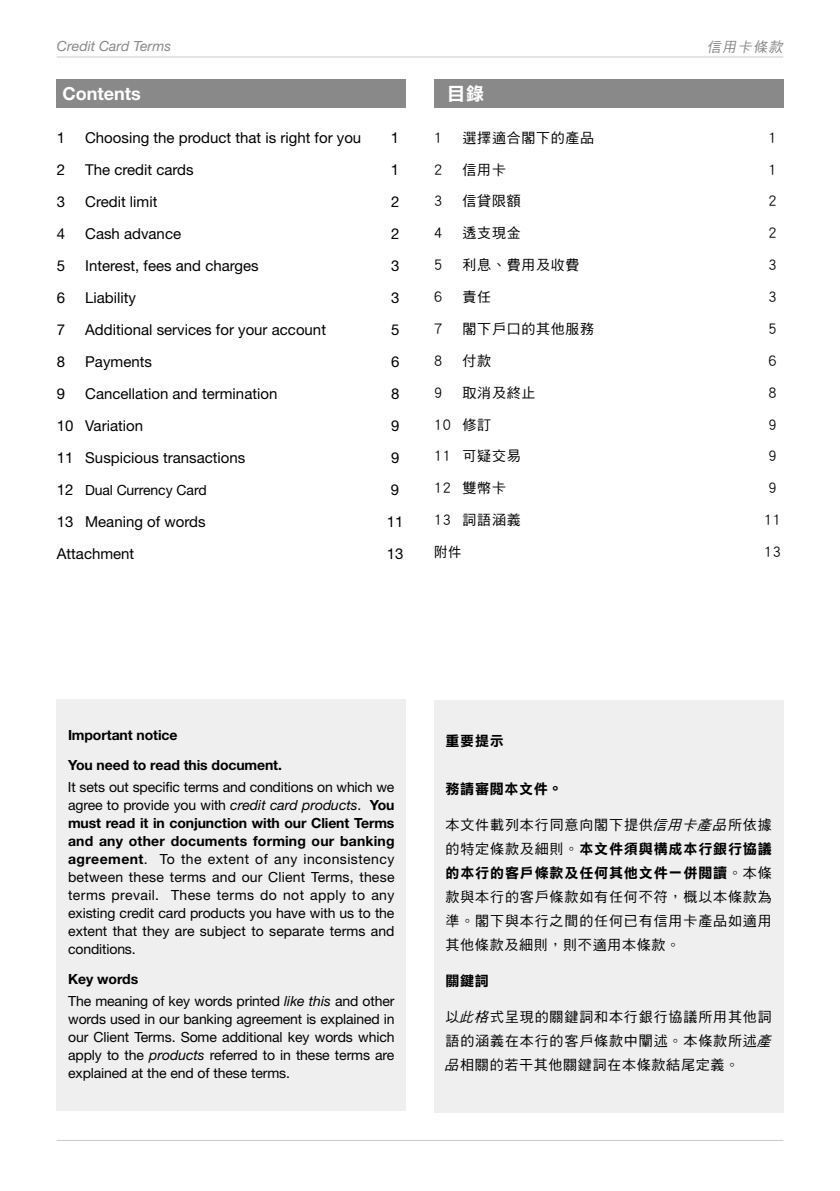
<style>
.page{position:relative;width:840px;height:1191px;background:#fff}
.page>*{position:absolute;margin:0;border:0;box-sizing:border-box;transform-origin:0 0}
.t1{font:700 18px "Helvetica Neue LT Std";color:#fff}
.t2{font:18px "DF Li Hei Bd HK BF";color:#fff}
.t3{font:15px "Helvetica Neue LT Std";color:#000}
.t4{font:14px/18px "Helvetica Neue LT Std";letter-spacing:-.005em;color:#000;text-align:justify}
.t5{font:14px/24px "DF Hei Md HKSCSP U";letter-spacing:.05em;color:#000;text-align:justify}
.t6{font:14px/24px "DF Li Hei Bd HK BF";letter-spacing:.06em;color:#000}
.t7{font:700 14px/30px "Helvetica Neue LT Std";letter-spacing:-.01em;color:#000}
.t8{font:italic 14px "Helvetica Neue LT Std";color:#898989}
.t9{font:italic 14px "DF Hei Md HKSCSP U";color:#898989}
.t10{font:14px "DF Hei Md HKSCSP U";letter-spacing:.05em;color:#000;scale:.95 1}
.s1{font-size:15px}
.s2{font-style:italic}
.s3{font-weight:700}
.s4{font-family:"DF Hei Md HKSCSP U"}
</style>
<div class="page">
<hr style="left:57px;top:1140px;width:725px;height:1px;background:#c9caca">
<hr style="left:57px;top:56px;width:725px;height:1px;background:#c9caca">
<div style="left:434px;top:700px;width:348px;height:412px;background:#efefef"></div>
<div style="left:434px;top:79px;width:348px;height:29px;background:#898989"></div>
<div style="left:57px;top:699px;width:348px;height:412px;background:#efefef"></div>
<div style="left:57px;top:79px;width:348px;height:29px;background:#898989"></div>
<p class="t8" style="left:57px;top:38px;width:115px">Credit Card Terms</p>
<p class="t9" style="left:706px;top:40px;width:80px">信用卡條款</p>
<p class="t1" style="left:62px;top:82px;width:80px">Contents</p>
<p class="t2" style="left:447px;top:85px;width:38px">目錄</p>
<p class="t3" style="left:57px;top:129px;width:10px">1</p>
<p class="t3" style="left:85px;top:129px;width:277px">Choosing the product that is right for you</p>
<p class="t3" style="left:391px;top:129px;width:10px">1</p>
<p class="t3" style="left:57px;top:161px;width:10px">2</p>
<p class="t3" style="left:85px;top:161px;width:110px">The credit cards</p>
<p class="t3" style="left:391px;top:161px;width:10px">1</p>
<p class="t3" style="left:57px;top:193px;width:10px">3</p>
<p class="t3" style="left:85px;top:193px;width:74px">Credit limit</p>
<p class="t3" style="left:391px;top:193px;width:10px">2</p>
<p class="t3" style="left:57px;top:225px;width:10px">4</p>
<p class="t3" style="left:85px;top:225px;width:97px">Cash advance</p>
<p class="t3" style="left:391px;top:225px;width:10px">2</p>
<p class="t3" style="left:57px;top:257px;width:10px">5</p>
<p class="t3" style="left:85px;top:257px;width:175px">Interest, fees and charges</p>
<p class="t3" style="left:391px;top:257px;width:10px">3</p>
<p class="t3" style="left:57px;top:289px;width:10px">6</p>
<p class="t3" style="left:85px;top:289px;width:52px">Liability</p>
<p class="t3" style="left:391px;top:289px;width:10px">3</p>
<p class="t3" style="left:57px;top:321px;width:10px">7</p>
<p class="t3" style="left:85px;top:321px;width:242px">Additional services for your account</p>
<p class="t3" style="left:391px;top:321px;width:10px">5</p>
<p class="t3" style="left:57px;top:353px;width:10px">8</p>
<p class="t3" style="left:85px;top:353px;width:68px">Payments</p>
<p class="t3" style="left:391px;top:353px;width:10px">6</p>
<p class="t3" style="left:57px;top:385px;width:10px">9</p>
<p class="t3" style="left:85px;top:385px;width:193px">Cancellation and termination</p>
<p class="t3" style="left:391px;top:385px;width:10px">8</p>
<p class="t3" style="left:57px;top:417px;width:88px">10 Variation</p>
<p class="t3" style="left:391px;top:417px;width:10px">9</p>
<p class="t3" style="left:57px;top:449px;width:190px">11 Suspicious transactions</p>
<p class="t3" style="left:391px;top:449px;width:10px">9</p>
<p class="t4" style="left:57px;top:480px;width:151px"><span class="s1">12</span> Dual Currency Card</p>
<p class="t3" style="left:391px;top:481px;width:10px">9</p>
<p class="t3" style="left:57px;top:513px;width:150px">13 Meaning of words</p>
<p class="t3" style="left:386px;top:513px;width:18px">11</p>
<p class="t3" style="left:57px;top:545px;width:79px">Attachment</p>
<p class="t3" style="left:386px;top:545px;width:18px">13</p>
<p class="t5" style="left:434px;top:125px;width:10px">1</p>
<p class="t5" style="left:462px;top:125px;width:133px">選擇適合閣下的產品</p>
<p class="t5" style="left:768px;top:125px;width:10px">1</p>
<p class="t5" style="left:434px;top:157px;width:10px">2</p>
<p class="t5" style="left:462px;top:157px;width:45px">信用卡</p>
<p class="t5" style="left:768px;top:157px;width:10px">1</p>
<p class="t5" style="left:434px;top:189px;width:10px">3</p>
<p class="t5" style="left:462px;top:189px;width:60px">信貸限額</p>
<p class="t5" style="left:768px;top:189px;width:10px">2</p>
<p class="t5" style="left:434px;top:221px;width:10px">4</p>
<p class="t5" style="left:462px;top:221px;width:60px">透支現金</p>
<p class="t5" style="left:768px;top:221px;width:10px">2</p>
<p class="t5" style="left:434px;top:253px;width:10px">5</p>
<p class="t5" style="left:462px;top:253px;width:118px">利息、費用及收費</p>
<p class="t5" style="left:768px;top:253px;width:10px">3</p>
<p class="t5" style="left:434px;top:285px;width:10px">6</p>
<p class="t5" style="left:462px;top:285px;width:30px">責任</p>
<p class="t5" style="left:768px;top:285px;width:10px">3</p>
<p class="t5" style="left:434px;top:317px;width:10px">7</p>
<p class="t5" style="left:462px;top:317px;width:133px">閣下戶口的其他服務</p>
<p class="t5" style="left:768px;top:317px;width:10px">5</p>
<p class="t5" style="left:434px;top:348px;width:10px">8</p>
<p class="t5" style="left:462px;top:348px;width:30px">付款</p>
<p class="t5" style="left:768px;top:348px;width:10px">6</p>
<p class="t5" style="left:434px;top:380px;width:10px">9</p>
<p class="t5" style="left:462px;top:380px;width:74px">取消及終止</p>
<p class="t5" style="left:768px;top:380px;width:10px">8</p>
<p class="t5" style="left:434px;top:412px;width:59px">10 修訂</p>
<p class="t5" style="left:768px;top:412px;width:10px">9</p>
<p class="t5" style="left:434px;top:444px;width:88px">11 可疑交易</p>
<p class="t5" style="left:768px;top:444px;width:10px">9</p>
<p class="t5" style="left:434px;top:476px;width:73px">12 雙幣卡</p>
<p class="t5" style="left:768px;top:476px;width:10px">9</p>
<p class="t5" style="left:434px;top:508px;width:88px">13 詞語涵義</p>
<p class="t5" style="left:763px;top:508px;width:18px">11</p>
<p class="t10" style="left:434px;top:545px;width:30px">附件</p>
<p class="t5" style="left:763px;top:540px;width:18px">13</p>
<p class="t7" style="left:68px;top:719px;width:215px">Important notice<br>You need to read this document.</p>
<p class="t4" style="left:68px;top:777px;width:328px">It sets out specific terms and conditions on which we agree to provide you with <span class="s2">credit card products</span>. <span class="s3">You must read it in conjunction with our Client Terms and any other documents forming our banking agreement</span>. To the extent of any inconsistency between these terms and our Client Terms, these terms prevail. These terms do not apply to any existing credit card products you have with us to the extent that they are subject to separate terms and conditions.</p>
<p class="t4" style="left:68px;top:967px;width:328px;line-height:22px"><span class="s3">Key words<br></span>The meaning of key words printed <span class="s2">like this</span> and other</p>
<p class="t4" style="left:68px;top:1009px;width:328px">words used in our banking agreement is explained in our Client Terms. Some additional key words which apply to the <span class="s2">products</span> referred to in these terms are explained at the end of these terms.</p>
<p class="t6" style="left:445px;top:729px;width:60px">重要提示</p>
<p class="t6" style="left:445px;top:777px;width:118px">務請審閱本文件。</p>
<p class="t5" style="left:445px;top:812px;width:327px">本文件載列本行同意向閣下提供<span class="s2">信用卡產品</span>所依據</p>
<p class="t6" style="left:445px;top:837px;width:327px"><span class="s4">的特定條款及細則。</span>本文件須與構成本行銀行協議的本行的客戶條款及任何其他文件一併閱讀<span class="s4">。本條</span></p>
<p class="t5" style="left:445px;top:884px;width:327px">款與本行的客戶條款如有任何不符，概以本條款為準。閣下與本行之間的任何已有信用卡產品如適用其他條款及細則，則不適用本條款。</p>
<p class="t6" style="left:445px;top:969px;width:45px">關鍵詞</p>
<p class="t5" style="left:444px;top:1004px;width:331px;text-align:left">以<span class="s2">此格</span>式呈現的關鍵詞和本行銀行協議所用其他詞語的涵義在本行的客戶條款中闡述。本條款所述<span class="s2">產品</span>相關的若干其他關鍵詞在本條款結尾定義。</p>
</div>
